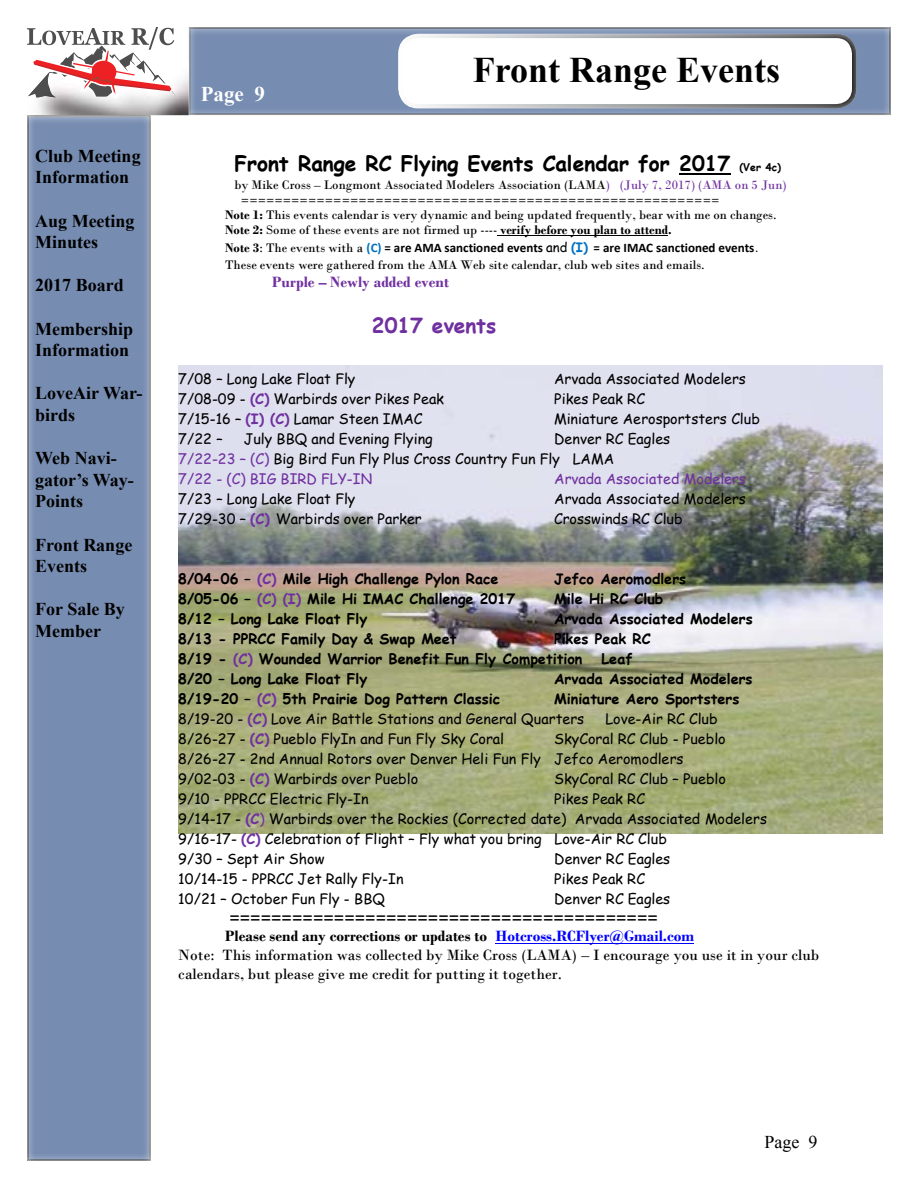
<style>
.page{position:relative;width:918px;height:1188px;background:#fff}
.page>*{position:absolute;margin:0;border:0;box-sizing:border-box;transform-origin:0 0}
.t1{font:700 36px "Times New Roman";color:#000}
.t2{font:700 21px "Times New Roman";color:#fff}
.t3{font:700 20.85px "Comic Sans MS";color:#000}
.t4{font:700 20.85px "Comic Sans MS";color:#7030a0}
.t5{font:700 18px/21.6px "Times New Roman";color:#000}
.t6{font:18px "Times New Roman";color:#000}
.t7{font:15.6px "Bodoni";color:#000}
.t8{font:700 15.6px "Bodoni";letter-spacing:-.005em;color:#000}
.t9{font:700 15.6px "Bodoni";letter-spacing:.005em;color:#7030a0}
.t10{font:14.4px/20px "Comic Sans MS";color:#000}
.t11{font:700 14.4px/20.1px "Comic Sans MS";color:#000}
.t12{font:14.4px "Comic Sans MS";letter-spacing:-.005em;color:#7030a0}
.t13{font:13.05px/15.6px "Bodoni";color:#000}
.t14{font:700 13.05px "Calibri";color:#000}
.t15{font:13.05px "Georgia";color:#000}
.s1{font-size:10.5px}
.s2{color:#7030a0}
.s3{font-weight:700}
.s4{font-family:"Bodoni"}
.s5{font-family:"Bodoni";font-weight:400}
.s6{color:#0070c0}
.s7{font-family:"Comic Sans MS";font-weight:400}
.s8{font-family:"Comic Sans MS";color:#0070c0}
.s9{font-weight:400}
.s10{font-weight:700;color:#7030a0}
.s11{color:#00f}
</style>
<div class="page">
<div style="left:176px;top:16px;width:727px;height:101px;background:#fff;opacity:.75"></div>
<img style="left:38px;top:60px;width:151px;height:55px">
<svg style="left:27px;top:27px;width:150px;height:72px"></svg>
<div style="left:99px;top:72px;width:9px;height:8px;background:#ed2124;border-radius:50%"></div>
<div style="left:386px;top:23px;width:484px;height:87px;background:#fff;opacity:.75"></div>
<div style="left:14px;top:105px;width:151px;height:1056px;background:#fff;opacity:.75"></div>
<img style="left:178px;top:366px;width:705px;height:468px">
<hr style="left:679px;top:173px;width:51px;height:2px;background:#000">
<hr style="left:497px;top:236px;width:171px;height:1px;background:#000">
<hr style="left:495px;top:943px;width:199px;height:1px;background:#00f">
<p class="t5" style="left:35px;top:145px;width:107px">Club Meeting<br>Information</p>
<p class="t5" style="left:35px;top:209px;width:101px">Aug Meeting<br>Minutes</p>
<p class="t5" style="left:35px;top:274px;width:90px">2017 Board</p>
<p class="t5" style="left:35px;top:317px;width:99px">Membership<br>Information</p>
<p class="t5" style="left:35px;top:382px;width:109px">LoveAir War&shy;birds</p>
<p class="t5" style="left:35px;top:447px;width:100px">Web Navi&shy;gator’s Way-<br>Points</p>
<p class="t5" style="left:35px;top:533px;width:99px">Front Range<br>Events</p>
<p class="t5" style="left:35px;top:598px;width:91px">For Sale By<br>Member</p>
<h2 class="t2" style="left:201px;top:79px;width:66px">Page 9</h2>
<h1 class="t1" style="left:473px;top:44px;width:309px">Front Range Events</h1>
<h3 class="t3" style="left:234px;top:148px;width:548px">Front Range RC Flying Events Calendar for 2017 <span class="s1">(Ver 4c)</span></h3>
<p class="t13" style="left:234px;top:177px;width:554px">by Mike Cross – Longmont Associated Modelers Association (LAMA<span class="s2">) (July 7, 2017) (AMA on 5 Jun)</span></p>
<p class="t15" style="left:241px;top:192px;width:480px">=========================================================</p>
<p class="t13" style="left:225px;top:207px;width:553px"><span class="s3">Note 1:</span> This events calendar is very dynamic and being updated frequently, bear with me on changes.<br><span class="s3">Note 2:</span> Some of these events are not firmed up ---- <span class="s3">verify before you plan to attend.</span></p>
<p class="t14" style="left:225px;top:239px;width:535px"><span class="s4">Note 3</span><span class="s5">: The events with a</span> <span class="s6">(C)</span> = are AMA sanctioned events <span class="s7">and</span> <span class="s8">(I)</span> = are IMAC sanctioned events<span class="s9">.</span></p>
<p class="t13" style="left:225px;top:257px;width:481px">These events were gathered from the AMA Web site calendar, club web sites and emails.</p>
<p class="t9" style="left:272px;top:272px;width:179px">Purple – Newly added event</p>
<h3 class="t4" style="left:372px;top:310px;width:126px">2017 events</h3>
<p class="t10" style="left:178px;top:368px;width:179px">7/08 – Long Lake Float Fly</p>
<p class="t10" style="left:554px;top:368px;width:193px">Arvada Associated Modelers</p>
<p class="t10" style="left:178px;top:388px;width:267px">7/08-09 - <span class="s10">(C)</span> Warbirds over Pikes Peak</p>
<p class="t10" style="left:554px;top:388px;width:92px">Pikes Peak RC</p>
<p class="t10" style="left:178px;top:408px;width:246px">7/15-16 – <span class="s10">(I) (C)</span> Lamar Steen IMAC</p>
<p class="t10" style="left:554px;top:408px;width:207px">Miniature Aerosportsters Club</p>
<p class="t10" style="left:178px;top:428px;width:46px">7/22 –</p>
<p class="t10" style="left:244px;top:428px;width:191px">July BBQ and Evening Flying</p>
<p class="t10" style="left:178px;top:428px;width:494px;text-indent:376px">Denver RC Eagles<br><span class="s2">7/22-23 – (C)</span> Big Bird Fun Fly Plus Cross Country Fun Fly LAMA<br><span class="s2">7/22 - (C) BIG BIRD FLY-IN</span></p>
<p class="t12" style="left:554px;top:468px;width:193px">Arvada Associated Modelers</p>
<p class="t10" style="left:178px;top:488px;width:179px">7/23 – Long Lake Float Fly</p>
<p class="t10" style="left:554px;top:488px;width:193px">Arvada Associated Modelers</p>
<p class="t10" style="left:178px;top:508px;width:245px">7/29-30 – <span class="s10">(C)</span> Warbirds over Parker</p>
<p class="t10" style="left:554px;top:508px;width:130px">Crosswinds RC Club</p>
<p class="t11" style="left:178px;top:568px;width:322px">8/04-06 – <span class="s2">(C)</span> Mile High Challenge Pylon Race</p>
<p class="t11" style="left:554px;top:568px;width:133px">Jefco Aeromodlers</p>
<p class="t11" style="left:178px;top:588px;width:338px">8/05-06 – <span class="s2">(C) (I)</span> Mile Hi IMAC Challenge 2017</p>
<p class="t11" style="left:554px;top:588px;width:111px">Mile Hi RC Club</p>
<p class="t11" style="left:178px;top:608px;width:191px">8/12 – Long Lake Float Fly</p>
<p class="t11" style="left:554px;top:608px;width:200px">Arvada Associated Modelers</p>
<p class="t11" style="left:178px;top:628px;width:280px">8/13 - PPRCC Family Day &amp; Swap Meet</p>
<p class="t11" style="left:178px;top:628px;width:474px;text-indent:376px">Pikes Peak RC<br>8/19 - <span class="s2">(C)</span> Wounded Warrior Benefit Fun Fly Competition</p>
<p class="t11" style="left:601px;top:648px;width:33px">Leaf</p>
<p class="t11" style="left:178px;top:668px;width:191px">8/20 – Long Lake Float Fly</p>
<p class="t11" style="left:554px;top:668px;width:200px">Arvada Associated Modelers</p>
<p class="t11" style="left:178px;top:688px;width:323px">8/19-20 – <span class="s2">(C)</span> 5th Prairie Dog Pattern Classic</p>
<p class="t10" style="left:178px;top:688px;width:563px;text-indent:376px"><span class="s3">Miniature Aero Sportsters<br></span>8/19-20 - <span class="s10">(C)</span> Love Air Battle Stations and General Quarters</p>
<p class="t10" style="left:605px;top:708px;width:114px">Love-Air RC Club</p>
<p class="t10" style="left:178px;top:728px;width:327px">8/26-27 - <span class="s10">(C)</span> Pueblo FlyIn and Fun Fly Sky Coral</p>
<p class="t10" style="left:178px;top:728px;width:549px;text-indent:376px">SkyCoral RC Club - Pueblo<br>8/26-27 - 2nd Annual Rotors over Denver Heli Fun Fly Jefco Aeromodlers<br>9/02-03 - <span class="s10">(C)</span> Warbirds over Pueblo</p>
<p class="t10" style="left:554px;top:768px;width:173px">SkyCoral RC Club – Pueblo</p>
<p class="t10" style="left:178px;top:788px;width:192px">9/10 - PPRCC Electric Fly-In</p>
<p class="t10" style="left:178px;top:788px;width:590px;text-indent:376px">Pikes Peak RC<br>9/14-17 - <span class="s10">(C</span><span class="s2">)</span> Warbirds over the Rockies (Corrected date) Arvada Associated Modelers 9/16-17- <span class="s10">(C)</span> Celebration of Flight – Fly what you bring Love-Air RC Club<br>9/30 – Sept Air Show</p>
<p class="t10" style="left:554px;top:848px;width:118px">Denver RC Eagles</p>
<p class="t10" style="left:178px;top:868px;width:227px">10/14-15 - PPRCC Jet Rally Fly-In</p>
<p class="t10" style="left:554px;top:868px;width:92px">Pikes Peak RC</p>
<p class="t10" style="left:178px;top:888px;width:208px">10/21 – October Fun Fly - BBQ</p>
<p class="t10" style="left:554px;top:888px;width:118px">Denver RC Eagles</p>
<p class="t8" style="left:229px;top:908px;width:430px">=========================================</p>
<p class="t8" style="left:225px;top:927px;width:470px">Please send any corrections or updates to <span class="s11">Hotcross.RCFlyer@Gmail.com</span></p>
<p class="t7" style="left:178px;top:946px;width:642px">Note: This information was collected by Mike Cross (LAMA) – I encourage you use it in your club</p>
<p class="t7" style="left:178px;top:964px;width:385px">calendars, but please give me credit for putting it together.</p>
<p class="t6" style="left:764px;top:1129px;width:54px">Page 9</p>
</div>
